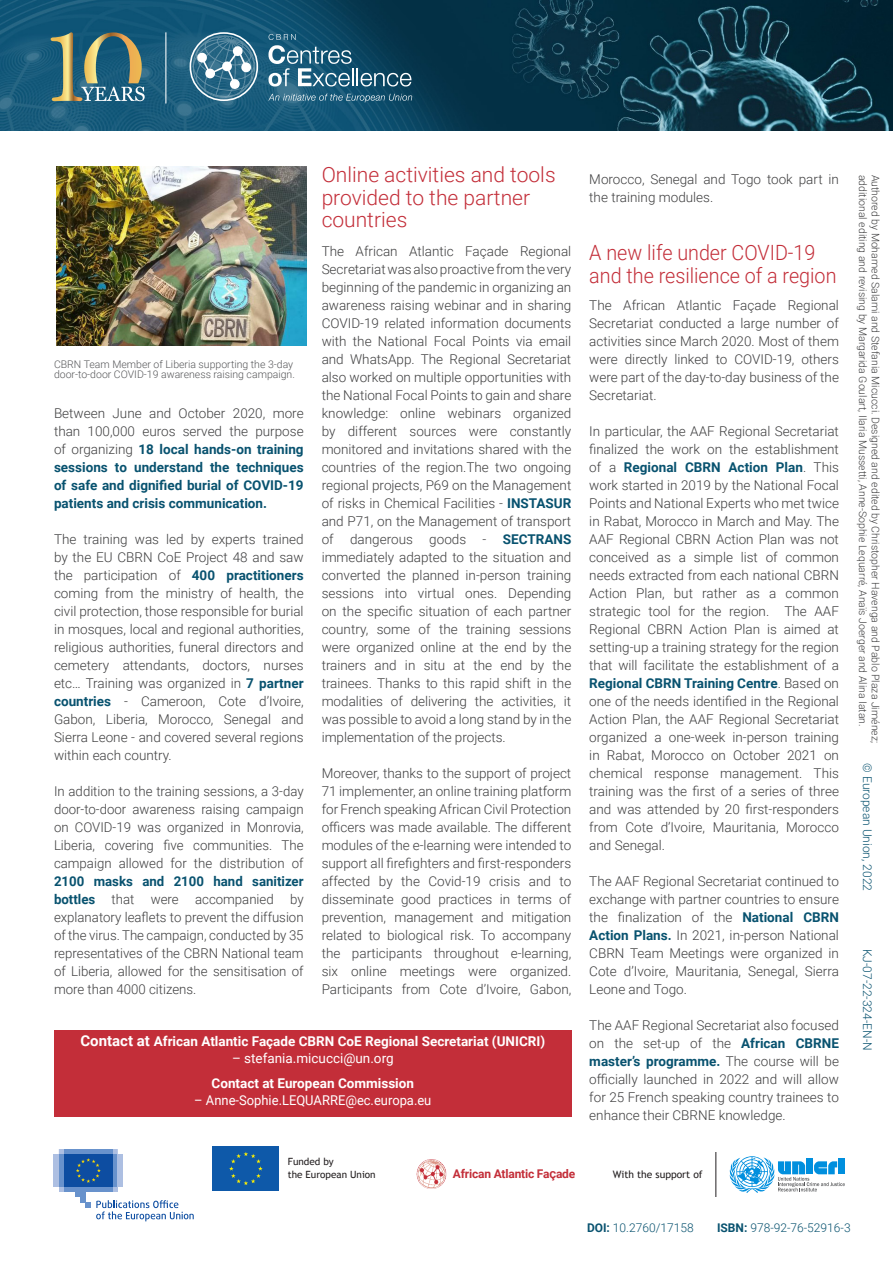
<style>
.page{position:relative;width:893px;height:1263px;background:#fff}
.page>*{position:absolute;margin:0;border:0;box-sizing:border-box;transform-origin:0 0}
.t1{font:300 21px/22.5px "Roboto";color:#c32e39}
.t2{font:300 21px/22.5px "Roboto";color:#c32e39;scale:.94 1}
.t3{font:300 13.5px/18px "Roboto";color:#3e3e3f;text-align:justify}
.t4{font:700 13.5px/18px "Roboto";color:#08526f;text-align:justify}
.t5{font:700 13.5px "Roboto";color:#fff}
.t6{font:13.5px "Roboto";color:#fff;scale:.96 1}
.t7{font:13.5px "Roboto";color:#fff}
.t8{font:300 12px "Roboto";color:#08526f}
.t9{font:700 12px "Roboto";letter-spacing:-.015em;color:#c32e39}
.t10{font:300 10.5px "Roboto";color:#3e3e3f}
.master_nogrid{font:300 10.5px/10.5px "Roboto";color:#57585a}
.t11{font:10.2px "Trebuchet MS";color:#231f20}
.t12{font:9.9px/12.8px "Trebuchet MS";color:#231f20}
.s1{font-weight:300;color:#3e3e3f}
.s2{font-weight:700;color:#08526f}
.s3{font-size:15px}
.s4{font-weight:700}
</style>
<div class="page">
<img style="left:0;top:0;width:893px;height:131px">
<hr style="left:165px;top:32px;width:1px;height:72px;background:#fff">
<svg style="left:51px;top:32px;width:94px;height:69px"></svg>
<svg style="left:268px;top:94px;width:144px;height:8px"></svg>
<svg style="left:189px;top:32px;width:70px;height:70px"></svg>
<svg style="left:268px;top:34px;width:143px;height:53px"></svg>
<img style="left:417px;top:1159px;width:29px;height:30px;border-radius:15px">
<img style="left:57px;top:166px;width:249px;height:180px">
<div style="left:211px;top:1145px;width:69px;height:47px;background:#0e59a9"></div>
<svg style="left:229px;top:1152px;width:34px;height:33px"></svg>
<svg style="left:730px;top:1156px;width:115px;height:37px"></svg>
<hr style="left:716px;top:1152px;width:1px;height:44px;background:#231f20">
<div style="left:54px;top:1030px;width:517px;height:87px;background:#c32e39"></div>
<div style="left:59px;top:1186px;width:59px;height:6px;background:#adbfe2"></div>
<div style="left:64px;top:1186px;width:48px;height:6px;background:#6892cc"></div>
<div style="left:112px;top:1154px;width:6px;height:32px;background:#6892cc"></div>
<div style="left:118px;top:1154px;width:5px;height:32px;background:#adbfe2"></div>
<div style="left:59px;top:1154px;width:5px;height:32px;background:#6892cc"></div>
<div style="left:53px;top:1154px;width:6px;height:32px;background:#adbfe2"></div>
<div style="left:75px;top:1186px;width:11px;height:11px;background:#6892cc"></div>
<div style="left:80px;top:1186px;width:6px;height:16px;background:#6892cc"></div>
<div style="left:64px;top:1154px;width:48px;height:32px;background:#0d4da1"></div>
<svg style="left:59px;top:1149px;width:59px;height:34px"></svg>
<svg style="left:86px;top:1200px;width:108px;height:21px"></svg>
<p class="master_nogrid" style="left:54px;top:358px;width:242px">CBRN Team Member of Liberia supporting the 3-day door-to-door COVID-19 awareness raising campaign.</p>
<p class="t4" style="left:54px;top:404px;width:251px"><span class="s1">Between June and October 2020, more than 100,000 euros served the purpose of organizing</span> 18 local hands-on training sessions to understand the techniques of safe and dignified burial of COVID-19 patients and crisis communication.</p>
<p class="t3" style="left:54px;top:530px;width:251px">The training was led by experts trained by the EU CBRN CoE Project 48 and saw the participation of <span class="s2">400 practitioners </span>coming from the ministry of health, the civil protection, those responsible for burial in mosques, local and regional authorities, religious authorities, funeral directors and cemetery attendants, doctors, nurses etc… Training was organized in <span class="s2">7 partner countries</span> - Cameroon, Cote d’Ivoire, Gabon, Liberia, Morocco, Senegal and Sierra Leone - and covered several regions within each country.</p>
<p class="t3" style="left:54px;top:782px;width:251px">In addition to the training sessions, a 3-day door-to-door awareness raising campaign on COVID-19 was organized in Monrovia, Liberia, covering five communities. The campaign allowed for the distribution of <span class="s2">2100 masks and 2100 hand sanitizer bottles</span> that were accompanied by explanatory leaflets to prevent the diffusion of the virus. The campaign, conducted by 35 representatives of the CBRN National team of Liberia, allowed for the sensitisation of more than 4000 citizens.</p>
<p class="t1" style="left:322px;top:163px;width:235px">Online activities and tools provided to the partner countries</p>
<p class="t3" style="left:322px;top:242px;width:251px">The African Atlantic Façade Regional Secretariat was also proactive from the very beginning of the pandemic in organizing an awareness raising webinar and in sharing COVID-19 related information documents with the National Focal Points via email and WhatsApp. The Regional Secretariat also worked on multiple opportunities with the National Focal Points to gain and share knowledge: online webinars organized by different sources were constantly monitored and invitations shared with the countries of the region.The two ongoing regional projects, P69 on the Management of risks in Chemical Facilities - <span class="s2">INSTASUR </span>and P71, on the Management of transport of dangerous goods - <span class="s2">SECTRANS </span>immediately adapted to the situation and converted the planned in-person training sessions into virtual ones. Depending on the specific situation of each partner country, some of the training sessions were organized online at the end by the trainers and in situ at the end by the trainees. Thanks to this rapid shift in the modalities of delivering the activities, it was possible to avoid a long stand by in the implementation of the projects.</p>
<p class="t3" style="left:322px;top:764px;width:251px">Moreover, thanks to the support of project 71 implementer, an online training platform for French speaking African Civil Protection officers was made available. The different modules of the e-learning were intended to support all firefighters and first-responders affected by the Covid-19 crisis and to disseminate good practices in terms of prevention, management and mitigation related to biological risk. To accompany the participants throughout e-learning, six online meetings were organized.<br>Participants from Cote d’Ivoire, Gabon,</p>
<p class="t5" style="left:80px;top:1031px;width:466px"><span class="s3">Contact at</span> African Atlantic Façade CBRN CoE Regional Secretariat (UNICRI)</p>
<p class="t7" style="left:232px;top:1048px;width:163px">– stefania.micucci@un.org</p>
<p class="t5" style="left:212px;top:1074px;width:204px">Contact at European Commission</p>
<p class="t6" style="left:194px;top:1090px;width:249px">– Anne-Sophie.LEQUARRE@ec.europa.eu</p>
<p class="t12" style="left:288px;top:1156px;width:89px">Funded by<br>the European Union</p>
<p class="t9" style="left:453px;top:1165px;width:124px">African Atlantic FaÇade</p>
<p class="t3" style="left:589px;top:170px;width:251px">Morocco, Senegal and Togo took part in the training modules.</p>
<p class="t2" style="left:589px;top:241px;width:264px">A new life under COVID-19 and the resilience of a region</p>
<p class="t3" style="left:589px;top:296px;width:251px">The African Atlantic Façade Regional Secretariat conducted a large number of activities since March 2020. Most of them were directly linked to COVID-19, others were part of the day-to-day business of the Secretariat.</p>
<p class="t3" style="left:589px;top:422px;width:251px">In particular, the AAF Regional Secretariat finalized the work on the establishment of a <span class="s2">Regional CBRN Action Plan</span>. This work started in 2019 by the National Focal Points and National Experts who met twice in Rabat, Morocco in March and May. The AAF Regional CBRN Action Plan was not conceived as a simple list of common needs extracted from each national CBRN Action Plan, but rather as a common strategic tool for the region. The AAF Regional CBRN Action Plan is aimed at setting-up a training strategy for the region that will facilitate the establishment of a <span class="s2">Regional CBRN Training Centre</span>. Based on one of the needs identified in the Regional Action Plan, the AAF Regional Secretariat organized a one-week in-person training in Rabat, Morocco on October 2021 on chemical response management. This training was the first of a series of three and was attended by 20 first-responders from Cote d’Ivoire, Mauritania, Morocco and Senegal.</p>
<p class="t3" style="left:589px;top:872px;width:251px">The AAF Regional Secretariat continued to exchange with partner countries to ensure the finalization of the <span class="s2">National CBRN Action Plans.</span> In 2021, in-person National CBRN Team Meetings were organized in Cote d’Ivoire, Mauritania, Senegal, Sierra Leone and Togo.</p>
<p class="t3" style="left:589px;top:1016px;width:251px">The AAF Regional Secretariat also focused on the set-up of the <span class="s2">African CBRNE master’s programme.</span> The course will be officially launched in 2022 and will allow for 25 French speaking country trainees to enhance their CBRNE knowledge.</p>
<p class="t11" style="left:613px;top:1168px;width:91px">With the support of</p>
<p class="t10" style="left:870px;top:175px;width:553px;rotate:90deg">additional editing and revising by Margarida Goulart, Ilaria Mussetti, Anne-Sophie Lequarré, Anaïs Joerger and Alina Iatan.</p>
<p class="t10" style="left:883px;top:175px;width:570px;rotate:90deg">Authored by Mohamed Salami and Stefania Micucci. Designed and edited by Christopher Havenga and Pablo Plaza Jiménez;</p>
<p class="t8" style="left:876px;top:763px;width:129px;rotate:90deg">© European Union, 2022</p>
<p class="t8" style="left:876px;top:949px;width:103px;rotate:90deg">KJ-07-22-324-EN-N</p>
<p class="t8" style="left:587px;top:1220px;width:108px"><span class="s4">DOI:</span> 10.2760/17158</p>
<p class="t8" style="left:717px;top:1220px;width:135px"><span class="s4">ISBN:</span> 978-92-76-52916-3</p>
</div>
